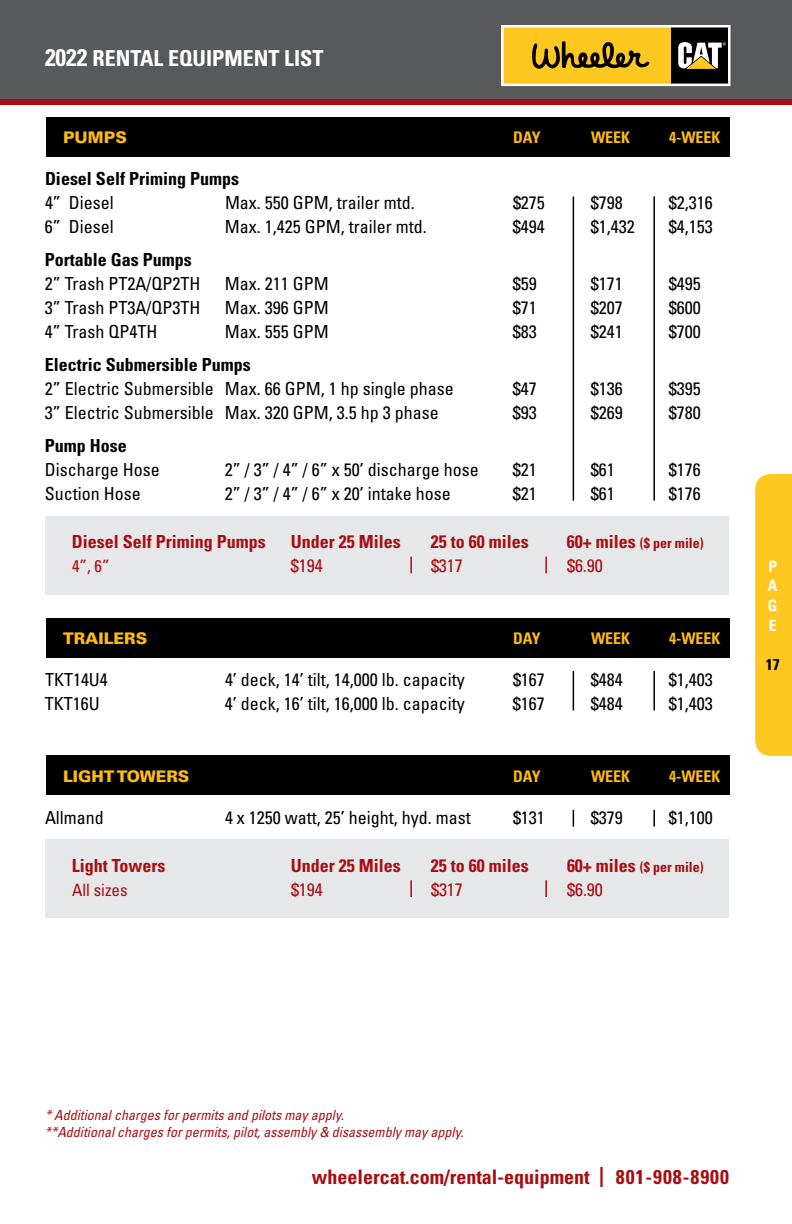
<style>
.page{position:relative;width:792px;height:1224px;background:#fff}
.page>*{position:absolute;margin:0;border:0;box-sizing:border-box;transform-origin:0 0}
.t1{font:700 condensed 22px "Univers LT Std";color:#fff}
.t2{font:700 condensed 20px "Univers LT Std";color:#a70e13}
.t3{font:condensed 18px "Univers LT Std";color:#000}
.t4{font:700 condensed 18px "Univers LT Std";color:#a70e13}
.t5{font:700 condensed 18px "Univers LT Std";color:#000}
.t6{font:condensed 18px "Univers LT Std";color:#a70e13}
.t7{font:condensed 17px "Univers LT Std";color:#a70e13}
.t8{font:700 condensed 16px "Univers LT Std";color:#fdba12}
.t9{font:900 16px "Univers LT Std";color:#fdba12}
.t10{font:700 condensed 15.6px/19.6px "Univers LT Std";color:#fff;text-align:justify}
.t11{font:700 condensed 15.6px "Univers LT Std";color:#000}
.t12{font:italic condensed 14px/16.8px "Univers LT Std";color:#a70e13}
.t13{font:700 condensed 14px "Univers LT Std";color:#a70e13}
.s1{font-size:24px}
.s2{font-size:18px}
</style>
<div class="page">
<div style="left:0;top:0;width:792px;height:99px;background:#58595b"></div>
<div style="left:755px;top:474px;width:37px;height:282px;background:#ffc820"></div>
<div style="left:0;top:99px;width:792px;height:6px;background:#a70e13"></div>
<svg style="left:501px;top:25px;width:230px;height:62px;background:#bc9b38"></svg>
<div style="left:45px;top:517px;width:684px;height:78px;background:#e6e7e8"></div>
<div style="left:45px;top:839px;width:684px;height:79px;background:#e6e7e8"></div>
<div style="left:46px;top:117px;width:684px;height:39px;background:#000"></div>
<div style="left:46px;top:618px;width:684px;height:40px;background:#000"></div>
<div style="left:46px;top:755px;width:684px;height:40px;background:#000"></div>
<hr style="left:573px;top:197px;width:1px;height:304px;background:#000">
<hr style="left:653px;top:196px;width:2px;height:305px;background:#000">
<hr style="left:573px;top:671px;width:1px;height:39px;background:#000">
<hr style="left:653px;top:671px;width:2px;height:39px;background:#000">
<svg style="left:573px;top:810px;width:1px;height:17px"></svg>
<svg style="left:653px;top:810px;width:2px;height:17px"></svg>
<svg style="left:410px;top:557px;width:2px;height:16px"></svg>
<svg style="left:545px;top:557px;width:2px;height:16px"></svg>
<svg style="left:410px;top:880px;width:2px;height:17px"></svg>
<svg style="left:545px;top:880px;width:2px;height:17px"></svg>
<p class="t1" style="left:45px;top:45px;width:280px"><span class="s1">2022</span> RENTAL EQUIPMENT LIST</p>
<p class="t9" style="left:63px;top:127px;width:65px">PUMPS</p>
<p class="t8" style="left:513px;top:127px;width:29px">DAY</p>
<p class="t8" style="left:591px;top:127px;width:41px">WEEK</p>
<p class="t8" style="left:669px;top:127px;width:53px">4-WEEK</p>
<p class="t5" style="left:45px;top:167px;width:196px">Diesel Self Priming Pumps</p>
<p class="t3" style="left:45px;top:191px;width:70px">4” Diesel</p>
<p class="t3" style="left:225px;top:191px;width:191px">Max. 550 GPM, trailer mtd.</p>
<p class="t3" style="left:513px;top:191px;width:33px">$275</p>
<p class="t3" style="left:591px;top:191px;width:33px">$798</p>
<p class="t3" style="left:669px;top:191px;width:45px">$2,316</p>
<p class="t3" style="left:45px;top:215px;width:70px">6” Diesel</p>
<p class="t3" style="left:225px;top:215px;width:203px">Max. 1,425 GPM, trailer mtd.</p>
<p class="t3" style="left:513px;top:215px;width:33px">$494</p>
<p class="t3" style="left:591px;top:215px;width:45px">$1,432</p>
<p class="t3" style="left:669px;top:215px;width:45px">$4,153</p>
<p class="t5" style="left:45px;top:248px;width:148px">Portable Gas Pumps</p>
<p class="t3" style="left:45px;top:272px;width:157px">2” Trash PT2A/QP2TH</p>
<p class="t3" style="left:225px;top:272px;width:105px">Max. 211 GPM</p>
<p class="t3" style="left:513px;top:272px;width:25px">$59</p>
<p class="t3" style="left:591px;top:272px;width:33px">$171</p>
<p class="t3" style="left:669px;top:272px;width:33px">$495</p>
<p class="t3" style="left:45px;top:296px;width:157px">3” Trash PT3A/QP3TH</p>
<p class="t3" style="left:225px;top:296px;width:105px">Max. 396 GPM</p>
<p class="t3" style="left:513px;top:296px;width:25px">$71</p>
<p class="t3" style="left:591px;top:296px;width:33px">$207</p>
<p class="t3" style="left:669px;top:296px;width:33px">$600</p>
<p class="t3" style="left:45px;top:320px;width:114px">4” Trash QP4TH</p>
<p class="t3" style="left:225px;top:320px;width:105px">Max. 555 GPM</p>
<p class="t3" style="left:513px;top:320px;width:25px">$83</p>
<p class="t3" style="left:591px;top:320px;width:33px">$241</p>
<p class="t3" style="left:669px;top:320px;width:33px">$700</p>
<p class="t5" style="left:45px;top:353px;width:207px">Electric Submersible Pumps</p>
<p class="t3" style="left:45px;top:377px;width:410px">2” Electric Submersible Max. 66 GPM, 1 hp single phase</p>
<p class="t3" style="left:513px;top:377px;width:25px">$47</p>
<p class="t3" style="left:591px;top:377px;width:33px">$136</p>
<p class="t3" style="left:669px;top:377px;width:33px">$395</p>
<p class="t3" style="left:45px;top:401px;width:395px">3” Electric Submersible Max. 320 GPM, 3.5 hp 3 phase</p>
<p class="t3" style="left:513px;top:401px;width:25px">$93</p>
<p class="t3" style="left:591px;top:401px;width:33px">$269</p>
<p class="t3" style="left:669px;top:401px;width:33px">$780</p>
<p class="t5" style="left:45px;top:434px;width:83px">Pump Hose</p>
<p class="t3" style="left:45px;top:458px;width:116px">Discharge Hose</p>
<p class="t3" style="left:225px;top:458px;width:255px">2” / 3” / 4” / 6” x 50’ discharge hose</p>
<p class="t3" style="left:513px;top:458px;width:25px">$21</p>
<p class="t3" style="left:591px;top:458px;width:25px">$61</p>
<p class="t3" style="left:669px;top:458px;width:33px">$176</p>
<p class="t3" style="left:45px;top:482px;width:97px">Suction Hose</p>
<p class="t3" style="left:225px;top:482px;width:227px">2” / 3” / 4” / 6” x 20’ intake hose</p>
<p class="t3" style="left:513px;top:482px;width:25px">$21</p>
<p class="t3" style="left:591px;top:482px;width:25px">$61</p>
<p class="t3" style="left:669px;top:482px;width:33px">$176</p>
<p class="t4" style="left:72px;top:530px;width:196px">Diesel Self Priming Pumps</p>
<p class="t4" style="left:291px;top:530px;width:111px">Under 25 Miles</p>
<p class="t4" style="left:431px;top:530px;width:99px">25 to 60 miles</p>
<p class="t13" style="left:567px;top:534px;width:138px"><span class="s2">60+ miles</span> ($ per mile)</p>
<p class="t7" style="left:72px;top:555px;width:39px">4”, 6”</p>
<p class="t6" style="left:291px;top:554px;width:33px">$194</p>
<p class="t6" style="left:431px;top:554px;width:33px">$317</p>
<p class="t6" style="left:567px;top:554px;width:37px">$6.90</p>
<p class="t9" style="left:63px;top:628px;width:86px">TRAILERS</p>
<p class="t8" style="left:513px;top:628px;width:29px">DAY</p>
<p class="t8" style="left:591px;top:628px;width:41px">WEEK</p>
<p class="t8" style="left:669px;top:628px;width:53px">4-WEEK</p>
<p class="t3" style="left:45px;top:668px;width:64px">TKT14U4</p>
<p class="t3" style="left:225px;top:668px;width:241px">4’ deck, 14’ tilt, 14,000 lb. capacity</p>
<p class="t3" style="left:513px;top:668px;width:33px">$167</p>
<p class="t3" style="left:591px;top:668px;width:33px">$484</p>
<p class="t3" style="left:669px;top:668px;width:45px">$1,403</p>
<p class="t3" style="left:45px;top:692px;width:56px">TKT16U</p>
<p class="t3" style="left:225px;top:692px;width:241px">4’ deck, 16’ tilt, 16,000 lb. capacity</p>
<p class="t3" style="left:513px;top:692px;width:33px">$167</p>
<p class="t3" style="left:591px;top:692px;width:33px">$484</p>
<p class="t3" style="left:669px;top:692px;width:45px">$1,403</p>
<p class="t9" style="left:63px;top:766px;width:128px">LIGHT TOWERS</p>
<p class="t8" style="left:513px;top:766px;width:29px">DAY</p>
<p class="t8" style="left:591px;top:766px;width:41px">WEEK</p>
<p class="t8" style="left:669px;top:766px;width:53px">4-WEEK</p>
<p class="t3" style="left:45px;top:806px;width:60px">Allmand</p>
<p class="t3" style="left:225px;top:806px;width:247px">4 x 1250 watt, 25’ height, hyd. mast</p>
<p class="t3" style="left:513px;top:806px;width:33px">$131</p>
<p class="t3" style="left:591px;top:806px;width:33px">$379</p>
<p class="t3" style="left:669px;top:806px;width:45px">$1,100</p>
<p class="t4" style="left:72px;top:854px;width:95px">Light Towers</p>
<p class="t4" style="left:291px;top:854px;width:111px">Under 25 Miles</p>
<p class="t4" style="left:431px;top:854px;width:99px">25 to 60 miles</p>
<p class="t13" style="left:567px;top:858px;width:138px"><span class="s2">60+ miles</span> ($ per mile)</p>
<p class="t7" style="left:72px;top:879px;width:57px">All sizes</p>
<p class="t6" style="left:291px;top:878px;width:33px">$194</p>
<p class="t6" style="left:431px;top:878px;width:33px">$317</p>
<p class="t6" style="left:567px;top:878px;width:37px">$6.90</p>
<p class="t10" style="left:768px;top:556px;width:11px">P A G E</p>
<p class="t11" style="left:766px;top:655px;width:15px">17</p>
<p class="t12" style="left:45px;top:1107px;width:424px">*Additionalchargesforpermitsand pilotsmayapply. **Additionalchargesforpermits,pilot,assembly&amp; disassemblymayapply.</p>
<p class="t2" style="left:312px;top:1164px;width:419px">wheelercat.com/rental-equipment | 801-908-8900</p>
</div>
